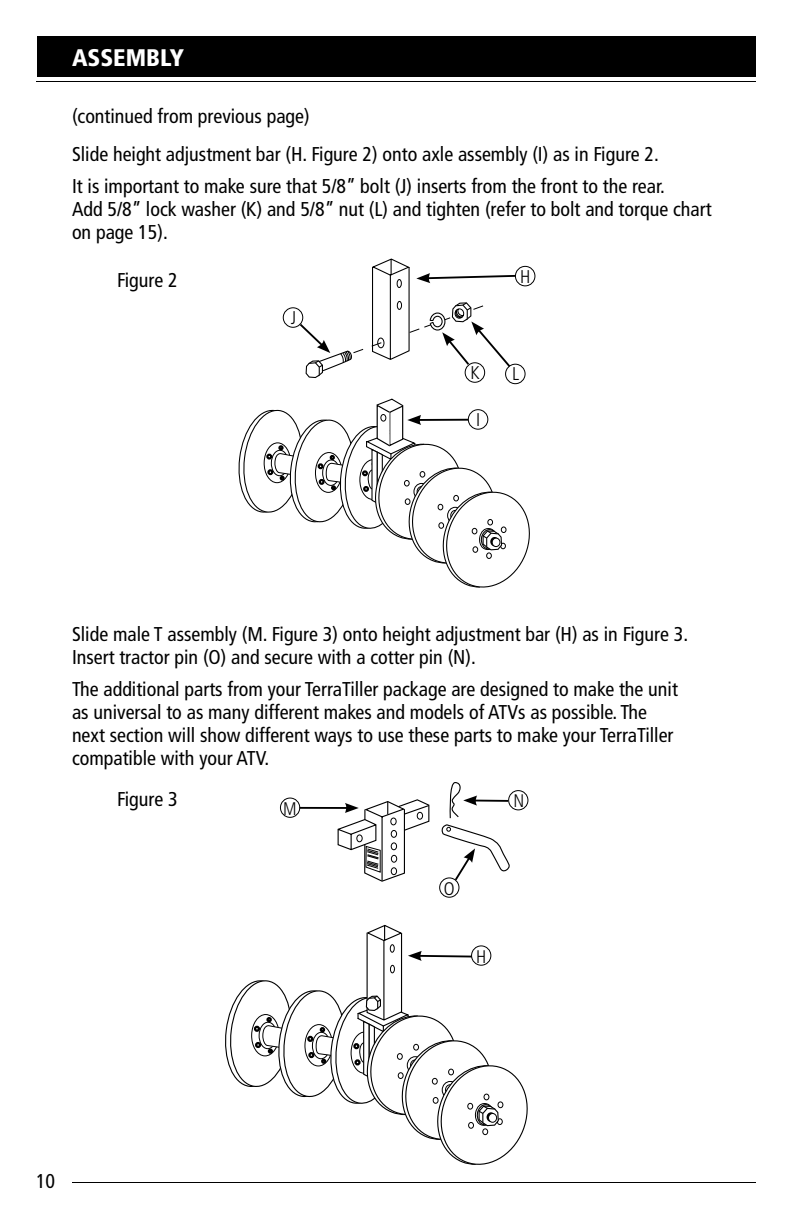
<style>
.page{position:relative;width:792px;height:1224px;background:#fff}
.page>*{position:absolute;margin:0;border:0;box-sizing:border-box;transform-origin:0 0}
.t1{font:900 condensed 24px "Frutiger";color:#fff}
.t2{font:condensed 20px/23px "Frutiger";color:#000}
.t3{font:300 condensed 18.4px "Frutiger";color:#000}
.t4{font:300 condensed 18.2px "Frutiger";color:#000}
</style>
<div class="page">
<hr style="left:72px;top:1182px;width:684px;height:1px;background:#000">
<div style="left:37px;top:36px;width:719px;height:41px;background:#000"></div>
<hr style="left:36px;top:81px;width:720px;height:1px;background:#000">
<div style="left:508px;top:790px;width:20px;height:20px;border:1px solid #000;border-radius:50%"></div>
<div style="left:439px;top:878px;width:20px;height:20px;border:1px solid #000;border-radius:50%"></div>
<div style="left:280px;top:798px;width:20px;height:20px;border:1px solid #000;border-radius:50%"></div>
<svg style="left:225px;top:924px;width:303px;height:241px"></svg>
<hr style="left:300px;top:807px;width:48px;height:2px;background:#000">
<svg style="left:337px;top:782px;width:173px;height:100px"></svg>
<div style="left:515px;top:266px;width:20px;height:20px;border:1px solid #000;border-radius:50%"></div>
<svg style="left:238px;top:259px;width:292px;height:329px"></svg>
<p class="t1" style="left:72px;top:43px;width:113px">ASSEMBLY</p>
<p class="t2" style="left:72px;top:105px;width:239px">(continued from previous page)</p>
<p class="t2" style="left:72px;top:138px;width:594px;line-height:32px">Slide height adjustment bar (H. Figure 2) onto axle assembly (I) as in Figure 2.<br>It is important to make sure that 5/8” bolt (J) inserts from the front to the rear.</p>
<p class="t2" style="left:72px;top:198px;width:641px">Add 5/8” lock washer (K) and 5/8” nut (L) and tighten (refer to bolt and torque chart on page 15).</p>
<p class="t2" style="left:117px;top:269px;width:62px">Figure 2</p>
<p class="t3" style="left:291px;top:307px;width:7px">J</p>
<p class="t3" style="left:520px;top:266px;width:12px">H</p>
<p class="t3" style="left:470px;top:362px;width:11px">K</p>
<p class="t3" style="left:512px;top:364px;width:9px">L</p>
<p class="t3" style="left:476px;top:410px;width:6px">I</p>
<p class="t2" style="left:72px;top:623px;width:618px">Slide male T assembly (M. Figure 3) onto height adjustment bar (H) as in Figure 3.<br>Insert tractor pin (O) and secure with a cotter pin (N).</p>
<p class="t2" style="left:72px;top:678px;width:607px">The additional parts from your TerraTiller package are designed to make the unit as universal to as many different makes and models of ATVs as possible. The next section will show different ways to use these parts to make your TerraTiller compatible with your ATV.</p>
<p class="t2" style="left:117px;top:788px;width:62px">Figure 3</p>
<p class="t4" style="left:283px;top:798px;width:15px">M</p>
<p class="t4" style="left:444px;top:878px;width:12px">O</p>
<p class="t4" style="left:476px;top:946px;width:12px">H</p>
<p class="t4" style="left:513px;top:791px;width:12px">N</p>
<p class="t2" style="left:36px;top:1170px;width:21px">10</p>
</div>
